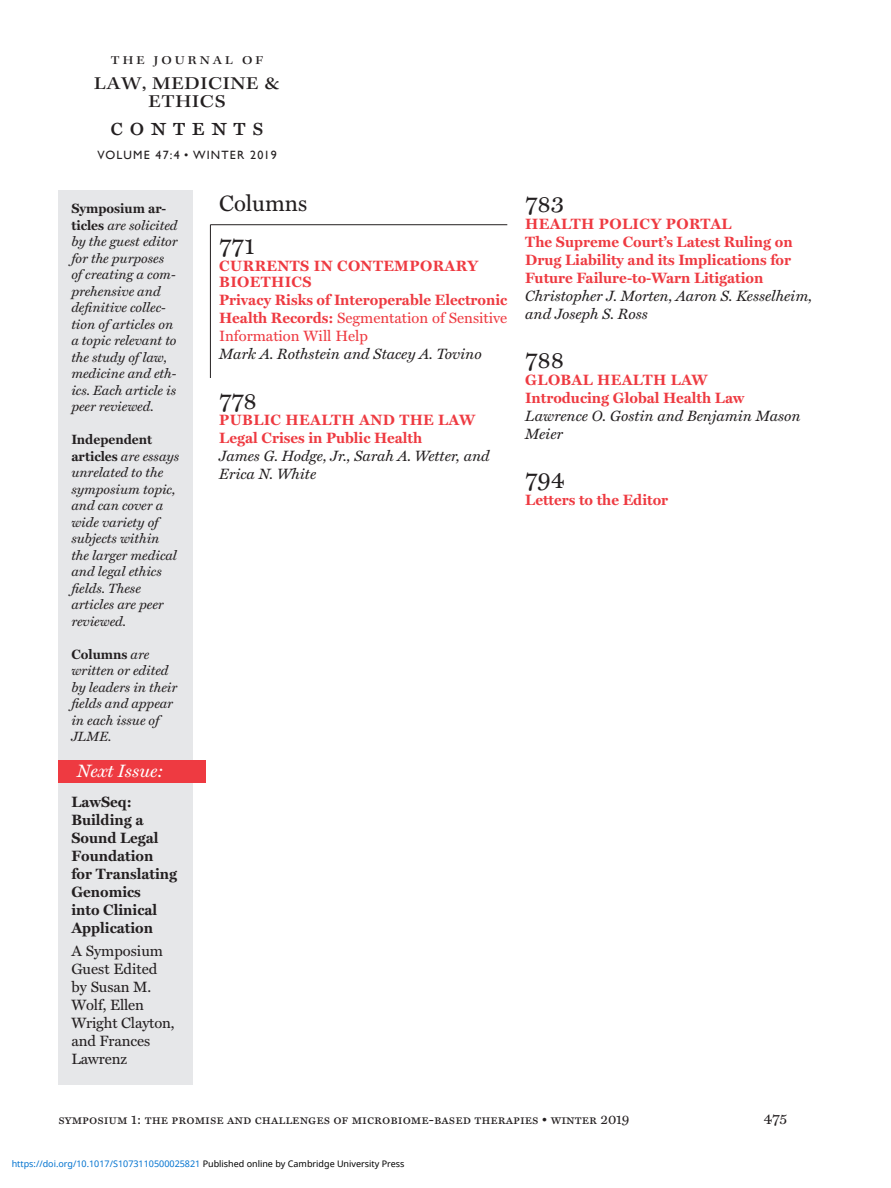
<style>
.page{position:relative;width:891px;height:1188px;background:#fff}
.page>*{position:absolute;margin:0;border:0;box-sizing:border-box;transform-origin:0 0}
.toc_body{font:24.75px "Miller Text Roman SC";letter-spacing:.25em;color:#231f20}
.toc_page{font:24px "Miller Text";color:#231f20}
.toc_author{font:24px "Miller Text";color:#231f20}
.toc_head{font:22.5px "Miller Text";color:#231f20}
.toc_body-2{font:500 expanded 18px/18px "Kepler Std";letter-spacing:.035em;color:#231f20;text-align:center}
.body_text{font:italic 18px "Miller Text";color:#fff}
.toc_title{font:700 15px/18px "Miller Text";color:#ee3a41;text-align:justify}
.toc_author-2{font:italic 15px/18px "Miller Text";color:#231f20}
.toc_title_Bold{font:700 15px/16.5px "Miller Text";letter-spacing:.025em;color:#ee3a41}
.toc_body-3{font:700 15px/18px "Miller Text";color:#231f20}
.toc_body-4{font:15px/18px "Miller Text";letter-spacing:-.01em;color:#231f20}
.toc_title_Bold-2{font:700 15px "Miller Text";color:#ee3a41}
.body_text-2{font:15px "Miller Text";color:#231f20}
.t1{font:italic 13.5px/16.5px "Miller Text";color:#231f20}
.body_text-3{font:13.5px "Miller Text Roman SC";color:#231f20}
.t2{font:12px "Gill Sans";letter-spacing:.1em;color:#231f20}
.toc_body-5{font:500 expanded 12px "Kepler Std";letter-spacing:.25em;color:#231f20}
.t3{font:9px "Noto Sans";color:#0172cf}
.s1{font-weight:400}
.s2{font-weight:700;font-style:normal}
.s3{color:#000}
</style>
<div class="page">
<div style="left:58px;top:190px;width:135px;height:656px;background:#e6e7e9"></div>
<div style="left:58px;top:782px;width:135px;height:302px;background:#e6e7e9"></div>
<div style="left:58px;top:760px;width:147px;height:22px;background:#ee3a41"></div>
<hr style="left:210px;top:225px;width:1px;height:153px;background:#231f20">
<hr style="left:210px;top:224px;width:297px;height:1px;background:#231f20">
<p class="toc_body-5" style="left:111px;top:53px;width:154px">THE JOURNAL OF</p>
<p class="toc_body-2" style="left:94px;top:76px;width:187px">LAW, MEDICINE &amp;<br>ETHICS</p>
<p class="toc_body" style="left:110px;top:112px;width:155px">contents</p>
<p class="t2" style="left:97px;top:148px;width:181px">VOLUME 47:4 • WINTER 2019</p>
<p class="toc_head" style="left:219px;top:190px;width:90px">Columns</p>
<p class="toc_page" style="left:219px;top:232px;width:37px">771</p>
<p class="toc_title_Bold" style="left:219px;top:257px;width:260px">CURRENTS IN CONTEMPORARY<br>BIOETHICS</p>
<p class="toc_title" style="left:219px;top:291px;width:290px">Privacy Risks of Interoperable Electronic Health Records: <span class="s1">Segmentation of Sensitive Information Will Help</span></p>
<p class="toc_author-2" style="left:219px;top:345px;width:264px">Mark A. Rothstein and Stacey A. Tovino</p>
<p class="toc_page" style="left:219px;top:386px;width:39px">778</p>
<p class="toc_title_Bold" style="left:219px;top:412px;width:258px">PUBLIC HEALTH AND THE LAW</p>
<p class="toc_title" style="left:219px;top:429px;width:204px">Legal Crises in Public Health</p>
<p class="toc_author-2" style="left:219px;top:447px;width:272px">James G. Hodge, Jr., Sarah A. Wetter, and<br>Erica N. White</p>
<p class="t1" style="left:71px;top:201px;width:108px"><span class="s2">Symposium ar&shy;ticles</span> are solicited by the guest editor for the purposes of creating a com&shy;prehensive and definitive collec&shy;tion of articles on a topic relevant to the study of law, medicine and eth&shy;ics. Each article is peer reviewed.</p>
<p class="t1" style="left:71px;top:432px;width:109px"><span class="s2">Independent articles</span> are essays unrelated to the symposium topic, and can cover a wide variety of subjects within the larger medical and legal ethics fields. These articles are peer reviewed.</p>
<p class="t1" style="left:71px;top:646px;width:107px"><span class="s2">Columns</span> are written or edited by leaders in their fields and appear in each issue of<br>JLME.</p>
<p class="body_text" style="left:77px;top:760px;width:88px">Next Issue:</p>
<p class="toc_body-3" style="left:71px;top:793px;width:107px">LawSeq:<br>Building a<br>Sound Legal<br>Foundation for Translating<br>Genomics<br>into Clinical<br>Application</p>
<p class="toc_body-4" style="left:71px;top:942px;width:105px">A Symposium<br>Guest Edited by Susan M.<br>Wolf, Ellen<br>Wright Clayton, and Frances<br>Lawrenz</p>
<p class="toc_author" style="left:525px;top:190px;width:41px">783</p>
<p class="toc_title_Bold" style="left:525px;top:215px;width:208px">HEALTH POLICY PORTAL</p>
<p class="toc_title" style="left:525px;top:233px;width:269px">The Supreme Court’s Latest Ruling on Drug Liability and its Implications for Future Failure-to-Warn Litigation</p>
<p class="toc_author-2" style="left:525px;top:287px;width:288px">Christopher J. Morten, Aaron S. Kesselheim, and Joseph S. Ross</p>
<p class="toc_page" style="left:525px;top:346px;width:40px">788</p>
<p class="toc_title_Bold" style="left:525px;top:371px;width:184px">GLOBAL HEALTH LAW</p>
<p class="toc_title" style="left:525px;top:389px;width:221px">Introducing Global Health Law</p>
<p class="toc_author-2" style="left:525px;top:407px;width:277px">Lawrence O. Gostin and Benjamin Mason<br>Meier</p>
<p class="toc_page" style="left:525px;top:466px;width:41px">794</p>
<p class="toc_title_Bold-2" style="left:525px;top:491px;width:144px">Letters to the Editor</p>
<p class="body_text-3" style="left:58px;top:1111px;width:573px">symposium 1: the promise and challenges of microbiome-based therapies • winter 2019</p>
<p class="body_text-2" style="left:764px;top:1109px;width:25px">475</p>
<p class="t3" style="left:12px;top:1157px;width:394px">https://doi.org/10.1017/S1073110500025821 <span class="s3">Published online by Cambridge University Press</span></p>
</div>
